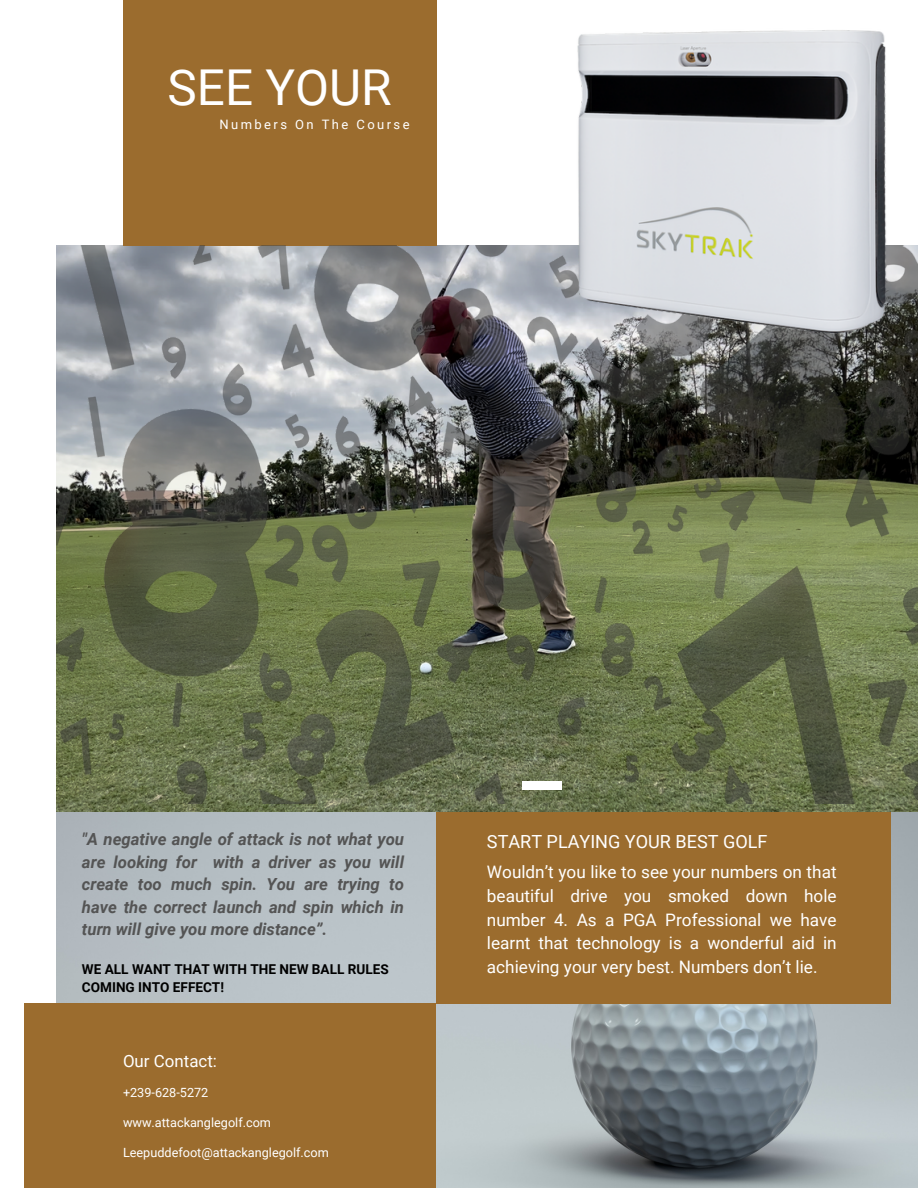
<style>
.page{position:relative;width:918px;height:1188px;background:#fff}
.page>*{position:absolute;margin:0;border:0;box-sizing:border-box;transform-origin:0 0}
.t1{font:49.5px "Roboto";color:#fff}
.t2{font:18.15px "Roboto";color:#fff}
.t3{font:17.25px/23.7px "Roboto";color:#fff;text-align:justify}
.t4{font:16.95px "Roboto";color:#fff}
.t5{font:italic 700 16.65px/22.5px "Roboto";color:#545454;text-align:justify}
.t6{font:700 13.65px/18px "Roboto";color:#000}
.t7{font:13.05px "Roboto";letter-spacing:.185em;color:#fff}
.t8{font:12.75px "Roboto";color:#fff}
</style>
<div class="page">
<img style="left:57px;top:803px;width:860px;height:384px">
<div style="left:436px;top:618px;width:454px;height:385px;background:#9b6c2e"></div>
<div style="left:123px;top:0;width:313px;height:245px;background:#9b6c2e"></div>
<div style="left:25px;top:1003px;width:411px;height:185px;background:#9b6c2e"></div>
<img style="left:57px;top:245px;width:860px;height:558px">
<div style="left:523px;top:781px;width:39px;height:9px;background:#fff"></div>
<img style="left:576px;top:30px;width:314px;height:306px">
<p class="t1" style="left:168px;top:59px;width:226px">SEE YOUR</p>
<h2 class="t7" style="left:220px;top:117px;width:192px">Numbers On The Course</h2>
<h3 class="t5" style="left:82px;top:828px;width:324px">"A negative angle of attack is not what you</h3>
<p class="t2" style="left:487px;top:831px;width:282px">START PLAYING YOUR BEST GOLF</p>
<h3 class="t5" style="left:82px;top:851px;width:324px">are looking for with a driver as you will create too much spin. You are trying to have the correct launch and spin which in turn will give you more distance”.</h3>
<h4 class="t3" style="left:487px;top:861px;width:351px">Wouldn’t you like to see your numbers on that beautiful drive you smoked down hole number 4. As a PGA Professional we have learnt that technology is a wonderful aid in achieving your very best. Numbers don’t lie.</h4>
<p class="t6" style="left:82px;top:960px;width:308px">WE ALL WANT THAT WITH THE NEW BALL RULES<br>COMING INTO EFFECT!</p>
<h5 class="t4" style="left:123px;top:1051px;width:96px">Our Contact:</h5>
<h4 class="t8" style="left:123px;top:1085px;width:87px">+239-628-5272</h4>
<p class="t8" style="left:123px;top:1115px;width:150px">www.attackanglegolf.com</p>
<p class="t8" style="left:123px;top:1145px;width:207px">Leepuddefoot@attackanglegolf.com</p>
</div>
